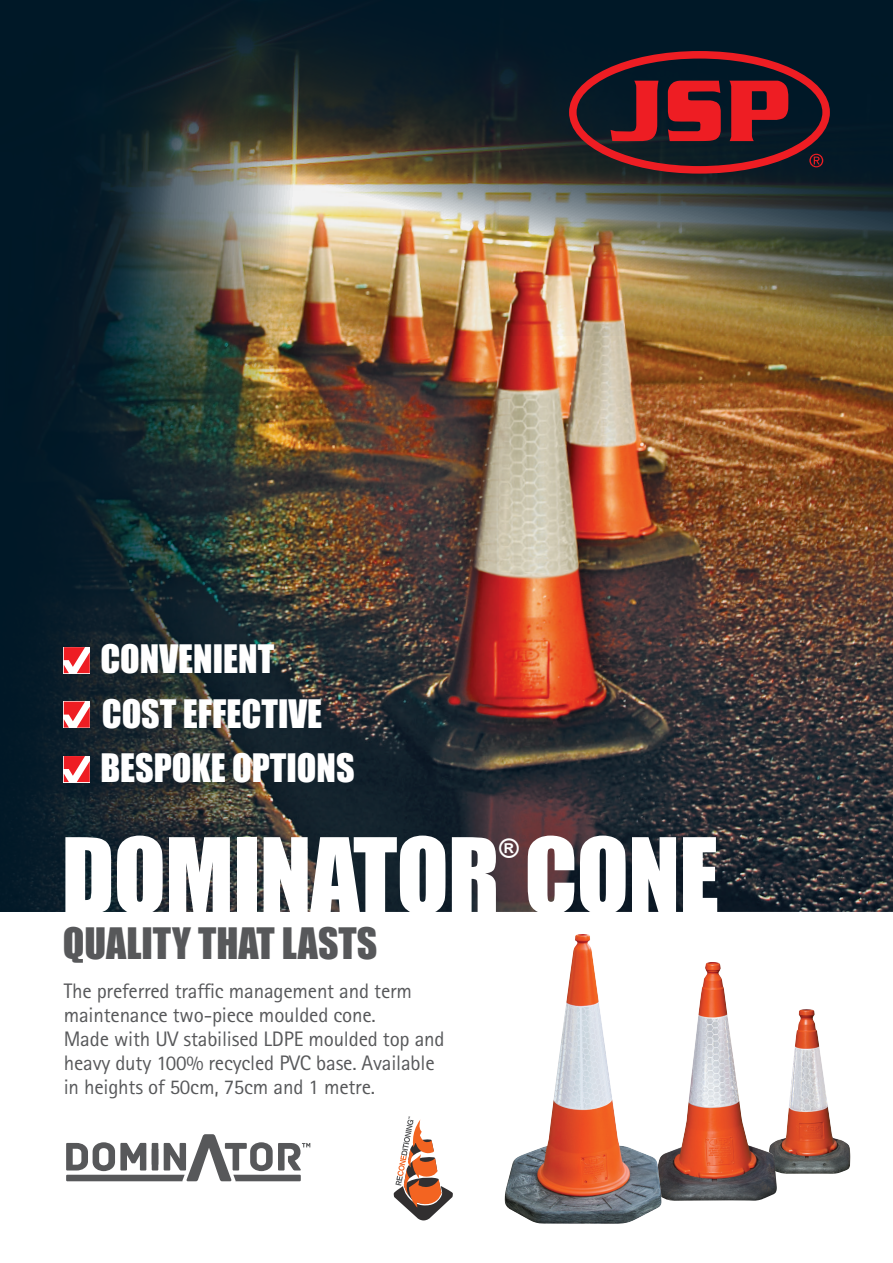
<style>
.page{position:relative;width:893px;height:1263px;background:#fff}
.page>*{position:absolute;margin:0;border:0;box-sizing:border-box;transform-origin:0 0}
.t1{font:96px "Impact";letter-spacing:-.01em;color:#fff}
.t2{font:39.75px "Impact";color:#57585a}
.t3{font:36px/54.4px "Impact";color:#fff}
.t4{font:26.25px "Impact";color:#fff}
.t5{font:21px/24px "Agfa Rotis Sans Serif";letter-spacing:-.01em;color:#57585a}
</style>
<div class="page">
<img style="left:499px;top:335px;width:394px;height:577px">
<img style="left:499px;top:0;width:394px;height:335px">
<svg style="left:66px;top:1134px;width:244px;height:47px"></svg>
<svg style="left:569px;top:51px;width:261px;height:123px;background:#551b25"></svg>
<img style="left:777px;top:1009px;width:73px;height:165px">
<img style="left:662px;top:962px;width:115px;height:239px">
<img style="left:504px;top:934px;width:158px;height:290px">
<svg style="left:394px;top:1116px;width:59px;height:104px"></svg>
<img style="left:0;top:0;width:499px;height:912px">
<svg style="left:64px;top:647px;width:26px;height:26px"></svg>
<svg style="left:64px;top:702px;width:26px;height:26px"></svg>
<svg style="left:64px;top:756px;width:26px;height:26px"></svg>
<h3 class="t3" style="left:100px;top:631px;width:256px">CONVENIENT<br>COST EFFECTIVE<br>BESPOKE OPTIONS</h3>
<h1 class="t1" style="left:61px;top:801px;width:659px">DOMINATOR CONE</h1>
<p class="t4" style="left:499px;top:827px;width:22px">®</p>
<h2 class="t2" style="left:63px;top:913px;width:316px">QUALITY THAT LASTS</h2>
<p class="t5" style="left:64px;top:979px;width:382px">The preferred traffic management and term maintenance two-piece moulded cone.<br>Made with UV stabilised LDPE moulded top and heavy duty 100% recycled PVC base. Available in heights of 50cm, 75cm and 1 metre.</p>
</div>
